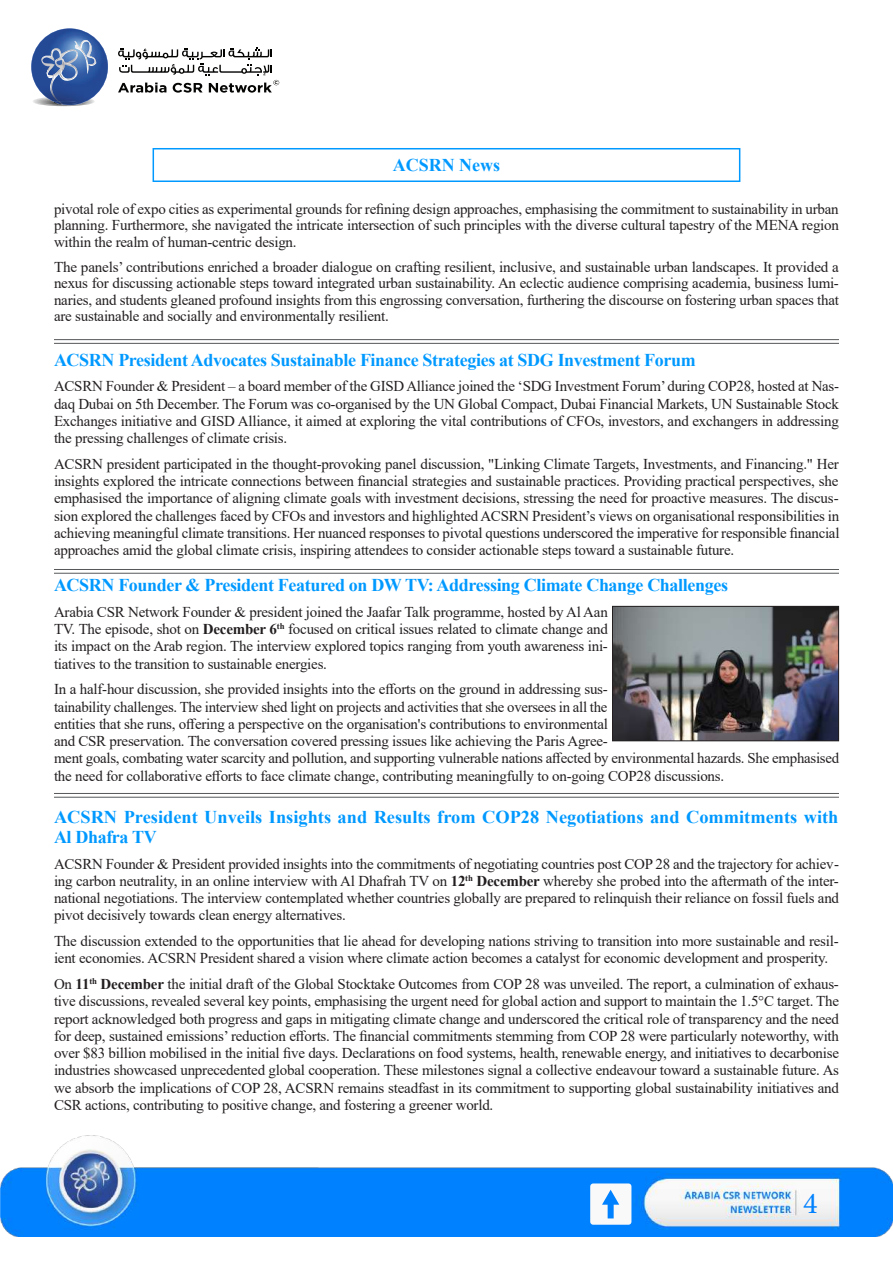
<style>
.page{position:relative;width:893px;height:1263px;background:#fff}
.page>*{position:absolute;margin:0;border:0;box-sizing:border-box;transform-origin:0 0}
.t1{font:30.15px "Minion Pro";color:#0081ff}
.t2{font:700 18px "Times New Roman";letter-spacing:-.02em;color:#09f}
.t3{font:700 18px/20.2px "Times New Roman";color:#09f}
.t4{font:15px/17.2px "Times New Roman";letter-spacing:-.015em;color:#231f20;text-align:justify}
.s1{font-weight:700}
</style>
<div class="page">
<img style="left:0;top:1135px;width:893px;height:102px">
<svg style="left:118px;top:47px;width:161px;height:46px"></svg>
<img style="left:31px;top:29px;width:77px;height:66px">
<svg style="left:33px;top:38px;width:63px;height:68px;background:#5c79ae"></svg>
<img style="left:54px;top:101px;width:23px;height:3px">
<div style="left:590px;top:1183px;width:41px;height:42px;background:#f9f9f9;border-radius:3px"></div>
<svg style="left:602px;top:1190px;width:17px;height:28px"></svg>
<div style="left:153px;top:148px;width:587px;height:34px;border:2px solid #09f"></div>
<hr style="left:54px;top:339px;width:785px;height:1px;background:#57585a">
<hr style="left:54px;top:343px;width:785px;height:1px;background:#57585a">
<hr style="left:54px;top:569px;width:785px;height:1px;background:#57585a">
<hr style="left:54px;top:573px;width:785px;height:1px;background:#57585a">
<hr style="left:54px;top:793px;width:785px;height:1px;background:#57585a">
<hr style="left:54px;top:797px;width:785px;height:1px;background:#57585a">
<img style="left:614px;top:608px;width:223px;height:131px">
<div style="left:612px;top:606px;width:227px;height:135px;border:1px solid #231f20"></div>
<p class="t3" style="left:393px;top:155px;width:109px">ACSRN News</p>
<p class="t4" style="left:54px;top:200px;width:786px;line-height:16.5px">pivotal role of expo cities as experimental grounds for refining design approaches, emphasising the commitment to sustainability in urban planning. Furthermore, she navigated the intricate intersection of such principles with the diverse cultural tapestry of the MENA region within the realm of human-centric design.</p>
<p class="t4" style="left:54px;top:258px;width:786px;line-height:16.5px">The panels’ contributions enriched a broader dialogue on crafting resilient, inclusive, and sustainable urban landscapes. It provided a nexus for discussing actionable steps toward integrated urban sustainability. An eclectic audience comprising academia, business lumi&shy;naries, and students gleaned profound insights from this engrossing conversation, furthering the discourse on fostering urban spaces that are sustainable and socially and environmentally resilient.</p>
<p class="t2" style="left:54px;top:347px;width:643px">ACSRN President Advocates Sustainable Finance Strategies at SDG Investment Forum</p>
<p class="t4" style="left:54px;top:377px;width:786px">ACSRN Founder &amp; President – a board member of the GISD Alliance joined the ‘SDG Investment Forum’ during COP28, hosted at Nas&shy;daq Dubai on 5th December. The Forum was co-organised by the UN Global Compact, Dubai Financial Markets, UN Sustainable Stock Exchanges initiative and GISD Alliance, it aimed at exploring the vital contributions of CFOs, investors, and exchangers in addressing the pressing challenges of climate crisis.</p>
<p class="t4" style="left:54px;top:455px;width:787px">ACSRN president participated in the thought-provoking panel discussion, "Linking Climate Targets, Investments, and Financing." Her insights explored the intricate connections between financial strategies and sustainable practices. Providing practical perspectives, she emphasised the importance of aligning climate goals with investment decisions, stressing the need for proactive measures. The discus&shy;sion explored the challenges faced by CFOs and investors and highlighted ACSRN President’s views on organisational responsibilities in achieving meaningful climate transitions. Her nuanced responses to pivotal questions underscored the imperative for responsible financial approaches amid the global climate crisis, inspiring attendees to consider actionable steps toward a sustainable future.</p>
<p class="t2" style="left:54px;top:572px;width:676px">ACSRN Founder &amp; President Featured on DW TV: Addressing Climate Change Challenges</p>
<p class="t4" style="left:54px;top:603px;width:555px">Arabia CSR Network Founder &amp; president joined the Jaafar Talk programme, hosted by Al Aan TV. The episode, shot on <span class="s1">December 6</span><sup>th</sup> focused on critical issues related to climate change and its impact on the Arab region. The interview explored topics ranging from youth awareness ini&shy;tiatives to the transition to sustainable energies.</p>
<p class="t4" style="left:54px;top:680px;width:787px;text-align:left">In a half-hour discussion, she provided insights into the efforts on the ground in addressing sus-<br>tainability challenges. The interview shed light on projects and activities that she oversees in all the<br>entities that she runs, offering a perspective on the organisation's contributions to environmental<br>and CSR preservation. The conversation covered pressing issues like achieving the Paris Agree-<br>ment goals, combating water scarcity and pollution, and supporting vulnerable nations affected by environmental hazards. She emphasised the need for collaborative efforts to face climate change, contributing meaningfully to on-going COP28 discussions.</p>
<p class="t3" style="left:54px;top:806px;width:786px">ACSRN President Unveils Insights and Results from COP28 Negotiations and Commitments with<br>Al Dhafra TV</p>
<p class="t4" style="left:54px;top:854px;width:787px">ACSRN Founder &amp; President provided insights into the commitments of negotiating countries post COP 28 and the trajectory for achiev&shy;ing carbon neutrality, in an online interview with Al Dhafrah TV on <span class="s1">12</span><sup>th</sup> <span class="s1">December</span> whereby she probed into the aftermath of the inter&shy;national negotiations. The interview contemplated whether countries globally are prepared to relinquish their reliance on fossil fuels and pivot decisively towards clean energy alternatives.</p>
<p class="t4" style="left:54px;top:932px;width:786px">The discussion extended to the opportunities that lie ahead for developing nations striving to transition into more sustainable and resil&shy;ient economies. ACSRN President shared a vision where climate action becomes a catalyst for economic development and prosperity.</p>
<p class="t4" style="left:54px;top:975px;width:787px">On <span class="s1">11</span><sup>th</sup> <span class="s1">December</span> the initial draft of the Global Stocktake Outcomes from COP 28 was unveiled. The report, a culmination of exhaus&shy;tive discussions, revealed several key points, emphasising the urgent need for global action and support to maintain the 1.5°C target. The report acknowledged both progress and gaps in mitigating climate change and underscored the critical role of transparency and the need for deep, sustained emissions’ reduction efforts. The financial commitments stemming from COP 28 were particularly noteworthy, with over $83 billion mobilised in the initial five days. Declarations on food systems, health, renewable energy, and initiatives to decarbonise industries showcased unprecedented global cooperation. These milestones signal a collective endeavour toward a sustainable future. As we absorb the implications of COP 28, ACSRN remains steadfast in its commitment to supporting global sustainability initiatives and CSR actions, contributing to positive change, and fostering a greener world.</p>
<h1 class="t1" style="left:803px;top:1183px;width:16px">4</h1>
</div>
